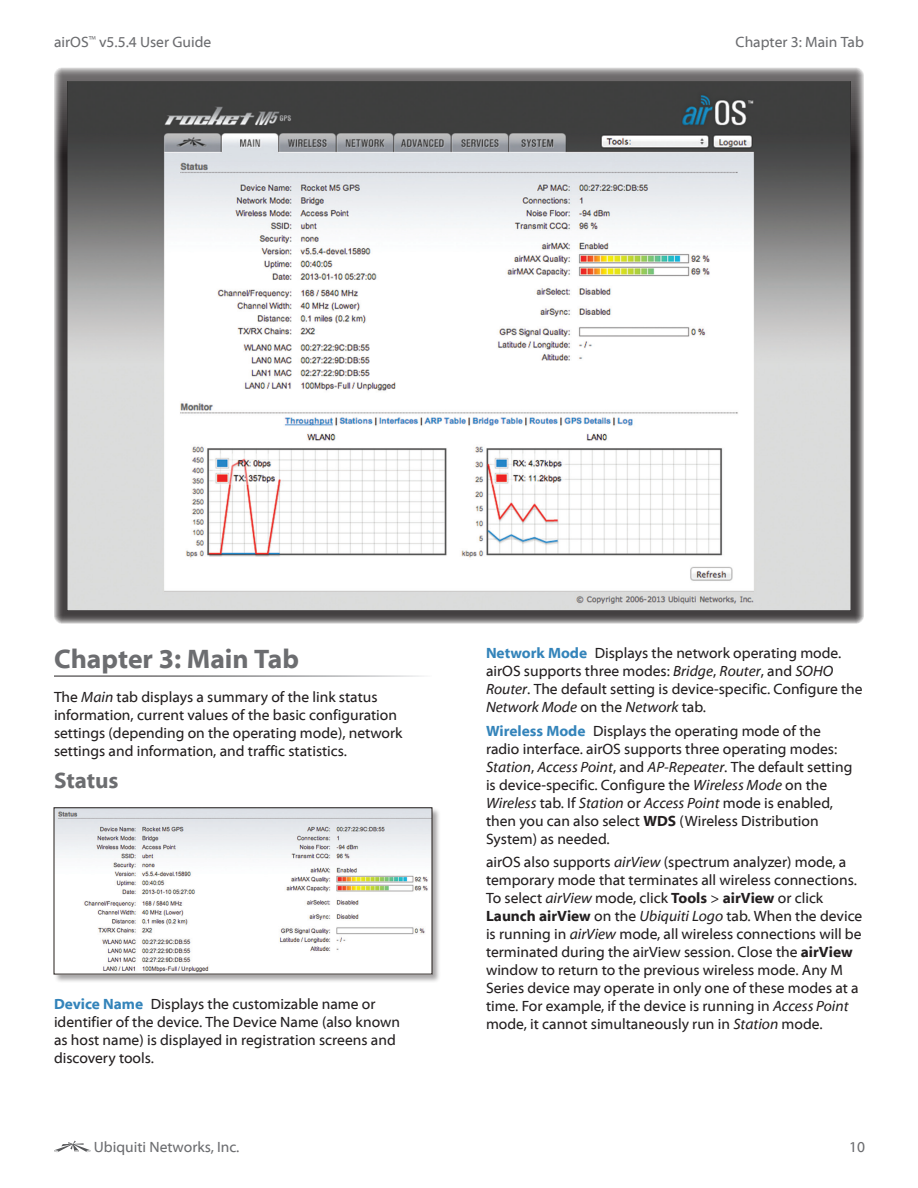
<style>
.page{position:relative;width:918px;height:1188px;background:#fff}
.page>*{position:absolute;margin:0;border:0;box-sizing:border-box;transform-origin:0 0}
.t1{font:700 27px "Myriad Web Pro";color:#6c6d70}
.t2{font:700 22.5px "Myriad Web Pro";color:#6c6d70}
.t3{font:15px/18px "Myriad Web Pro";color:#231f20}
.t4{font:15px "Myriad Web Pro";color:#6c6d70}
.s1{font-style:italic}
.s2{font-weight:700;color:#3484ba}
.s3{font-weight:700}
</style>
<div class="page">
<svg style="left:54px;top:1141px;width:37px;height:11px"></svg>
<div style="left:54px;top:807px;width:387px;height:176px;background:#231f20;opacity:.4"></div>
<img style="left:56px;top:809px;width:374px;height:163px">
<div style="left:54px;top:807px;width:378px;height:167px;border:1px solid #241e1b"></div>
<svg style="left:54px;top:67px;width:810px;height:557px"></svg>
<p class="t4" style="left:54px;top:33px;width:159px">airOS<sup>™</sup> v5.5.4 User Guide</p>
<p class="t4" style="left:736px;top:33px;width:130px">Chapter 3: Main Tab</p>
<h1 class="t1" style="left:54px;top:644px;width:246px">Chapter 3: Main Tab</h1>
<p class="t3" style="left:54px;top:688px;width:350px">The <span class="s1">Main</span> tab displays a summary of the link status information, current values of the basic configuration settings (depending on the operating mode), network settings and information, and traffic statistics.</p>
<h2 class="t2" style="left:54px;top:768px;width:66px">Status</h2>
<p class="t3" style="left:54px;top:995px;width:348px"><span class="s2">Device Name</span> Displays the customizable name or identifier of the device. The Device Name (also known as host name) is displayed in registration screens and discovery tools.</p>
<p class="t4" style="left:94px;top:1139px;width:147px">Ubiquiti Networks, Inc.</p>
<p class="t3" style="left:486px;top:645px;width:378px"><span class="s2">Network Mode</span> Displays the network operating mode. airOS supports three modes: <span class="s1">Bridge</span>, <span class="s1">Router</span>, and <span class="s1">SOHO Router</span>. The default setting is device-specific. Configure the <span class="s1">Network Mode</span> on the <span class="s1">Network</span> tab.</p>
<p class="t3" style="left:486px;top:722px;width:368px"><span class="s2">Wireless Mode</span> Displays the operating mode of the radio interface. airOS supports three operating modes:<br><span class="s1">Station</span>, <span class="s1">Access Point</span>, and <span class="s1">AP‑Repeater</span>. The default setting is device‑specific. Configure the <span class="s1">Wireless Mode</span> on the <span class="s1">Wireless</span> tab. If <span class="s1">Station</span> or <span class="s1">Access Point</span> mode is enabled, then you can also select <span class="s3">WDS</span> (Wireless Distribution System) as needed.</p>
<p class="t3" style="left:486px;top:854px;width:378px">airOS also supports <span class="s1">airView</span> (spectrum analyzer) mode, a temporary mode that terminates all wireless connections.<br>To select <span class="s1">airView</span> mode, click <span class="s3">Tools</span> &gt; <span class="s3">airView</span> or click <span class="s3">Launch airView</span> on the <span class="s1">Ubiquiti Logo</span> tab. When the device is running in <span class="s1">airView</span> mode, all wireless connections will be terminated during the airView session. Close the <span class="s3">airView </span>window to return to the previous wireless mode. Any M Series device may operate in only one of these modes at a time. For example, if the device is running in <span class="s1">Access Point </span>mode, it cannot simultaneously run in <span class="s1">Station</span> mode.</p>
<p class="t4" style="left:849px;top:1139px;width:17px">10</p>
</div>
